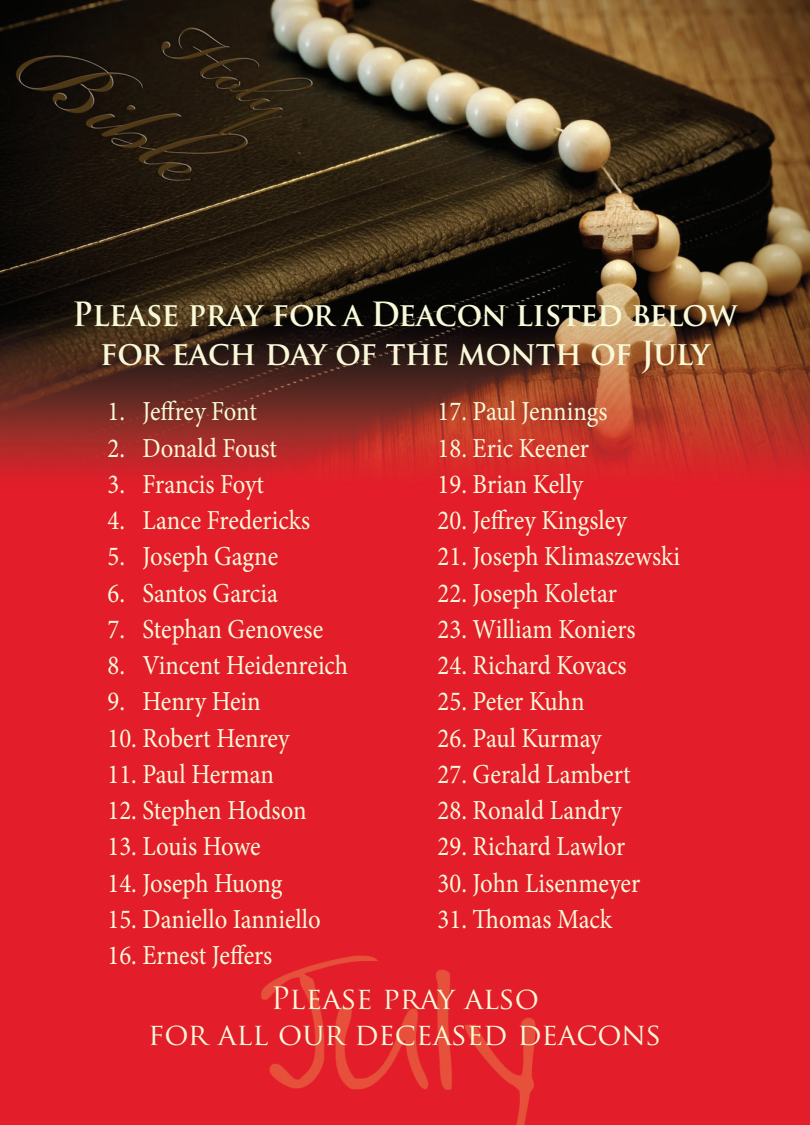
<style>
.page{position:relative;width:810px;height:1125px;background:#fff}
.page>*{position:absolute;margin:0;border:0;box-sizing:border-box;transform-origin:0 0}
.t1{font:700 32.5px "Trajan Pro";letter-spacing:-.01em;color:#f9f9d9;scale:.95 1}
.t2{font:30px "Trajan Pro";color:#f9f9d9}
.t3{font:27.5px "Minion Pro";color:#f9f9d9;scale:.9 1}
</style>
<div class="page">
<img style="left:0;top:0;width:810px;height:1125px">
<p class="t1" style="left:73px;top:294px;width:701px">Please pray for a Deacon listed below</p>
<p class="t1" style="left:100px;top:333px;width:643px">for each day of the month of July</p>
<p class="t3" style="left:142px;top:393px;width:129px">Jeffrey Font</p>
<p class="t3" style="left:142px;top:430px;width:151px">Donald Foust</p>
<p class="t3" style="left:142px;top:466px;width:136px">Francis Foyt</p>
<p class="t3" style="left:142px;top:502px;width:188px">Lance Fredericks</p>
<p class="t3" style="left:142px;top:538px;width:152px">Joseph Gagne</p>
<p class="t3" style="left:142px;top:575px;width:152px">Santos Garcia</p>
<p class="t3" style="left:142px;top:611px;width:202px">Stephan Genovese</p>
<p class="t3" style="left:142px;top:647px;width:230px">Vincent Heidenreich</p>
<p class="t3" style="left:142px;top:683px;width:133px">Henry Hein</p>
<p class="t3" style="left:438px;top:393px;width:190px">17. Paul Jennings</p>
<p class="t3" style="left:438px;top:430px;width:170px">18. Eric Keener</p>
<p class="t3" style="left:438px;top:466px;width:163px">19. Brian Kelly</p>
<p class="t3" style="left:438px;top:502px;width:212px">20. Jeffrey Kingsley</p>
<p class="t3" style="left:438px;top:538px;width:271px">21. Joseph Klimaszewski</p>
<p class="t3" style="left:438px;top:575px;width:201px">22. Joseph Koletar</p>
<p class="t3" style="left:438px;top:611px;width:221px">23. William Koniers</p>
<p class="t3" style="left:438px;top:647px;width:211px">24. Richard Kovacs</p>
<p class="t3" style="left:438px;top:683px;width:165px">25. Peter Kuhn</p>
<p class="t3" style="left:438px;top:720px;width:184px">26. Paul Kurmay</p>
<p class="t3" style="left:438px;top:756px;width:216px">27. Gerald Lambert</p>
<p class="t3" style="left:438px;top:792px;width:206px">28. Ronald Landry</p>
<p class="t3" style="left:438px;top:828px;width:210px">29. Richard Lawlor</p>
<p class="t3" style="left:438px;top:865px;width:227px">30. John Lisenmeyer</p>
<p class="t3" style="left:438px;top:901px;width:195px">31. Thomas Mack</p>
<p class="t3" style="left:108px;top:393px;width:21px">1.</p>
<p class="t3" style="left:108px;top:430px;width:21px">2.</p>
<p class="t3" style="left:108px;top:466px;width:21px">3.</p>
<p class="t3" style="left:108px;top:502px;width:21px">4.</p>
<p class="t3" style="left:108px;top:538px;width:21px">5.</p>
<p class="t3" style="left:108px;top:575px;width:21px">6.</p>
<p class="t3" style="left:108px;top:611px;width:21px">7.</p>
<p class="t3" style="left:108px;top:647px;width:21px">8.</p>
<p class="t3" style="left:108px;top:683px;width:21px">9.</p>
<p class="t3" style="left:108px;top:720px;width:204px">10. Robert Henrey</p>
<p class="t3" style="left:108px;top:756px;width:186px">11. Paul Herman</p>
<p class="t3" style="left:108px;top:792px;width:223px">12. Stephen Hodson</p>
<p class="t3" style="left:108px;top:828px;width:172px">13. Louis Howe</p>
<p class="t3" style="left:108px;top:865px;width:196px">14. Joseph Huong</p>
<p class="t3" style="left:108px;top:901px;width:239px">15. Daniello Ianniello</p>
<p class="t3" style="left:108px;top:937px;width:185px">16. Ernest Jeffers</p>
<p class="t2" style="left:271px;top:979px;width:270px">Please pray also</p>
<p class="t2" style="left:148px;top:1015px;width:515px">for all our deceased deacons</p>
</div>
